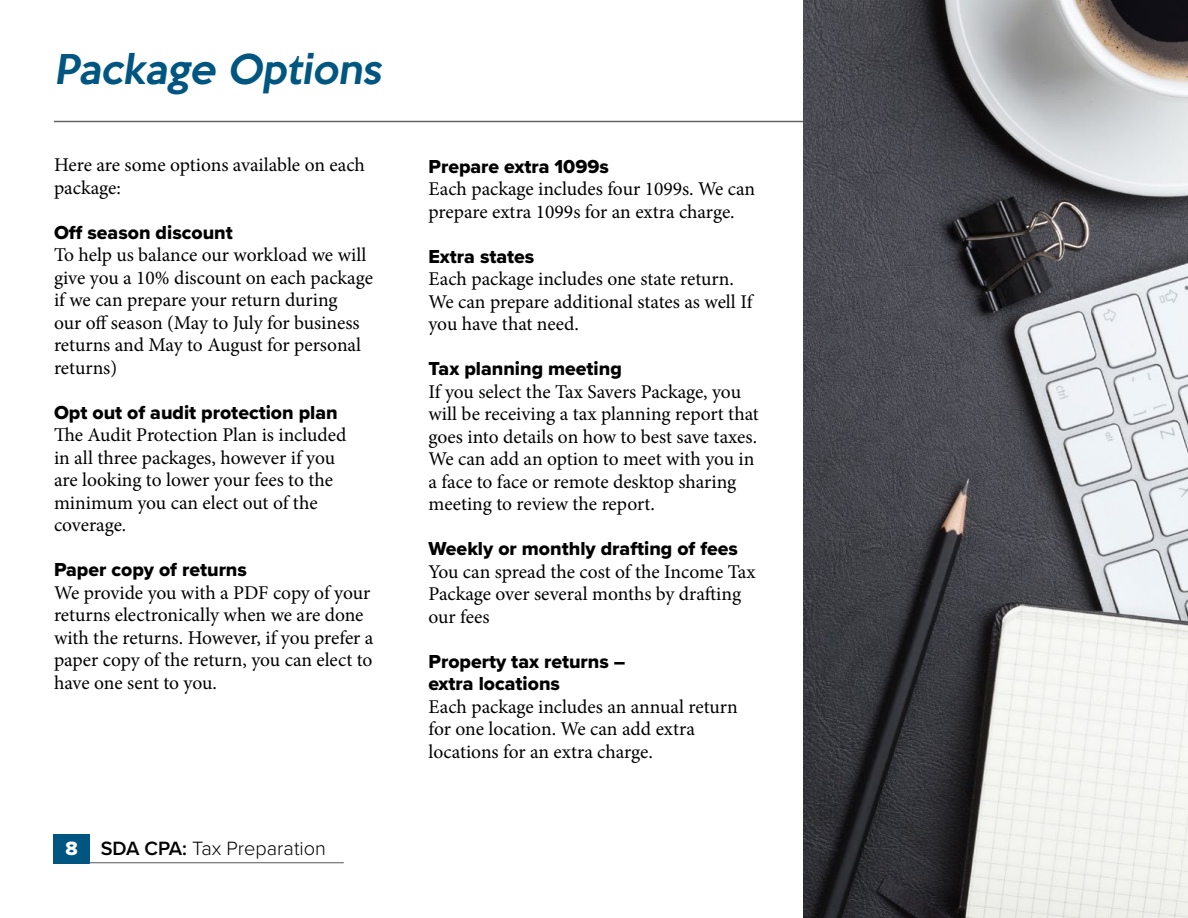
<style>
.page{position:relative;width:1188px;height:918px;background:#fff}
.page>*{position:absolute;margin:0;border:0;box-sizing:border-box;transform-origin:0 0}
.t1{font:500 37.5px "Keep Calm";color:#015681}
.t2{font:300 19.95px "Proxima Nova";color:#000}
.t3{font:19.95px "Proxima Nova Extrabld";color:#fff}
.t4{font:19.5px/22.5px "Minion Pro";letter-spacing:-.005em;color:#000}
.t5{font:19.5px/22.5px "Proxima Nova Extrabld";color:#000}
.s1{font-weight:600}
</style>
<div class="page">
<div style="left:54px;top:834px;width:36px;height:29px;background:#015681"></div>
<hr style="left:90px;top:862px;width:254px;height:1px;background:#808285">
<hr style="left:54px;top:121px;width:1134px;height:1px;background:#636466">
<img style="left:803px;top:0;width:385px;height:918px">
<h1 class="t1" style="left:54px;top:37px;width:337px">Package Options</h1>
<p class="t4" style="left:54px;top:154px;width:313px">Here are some options available on each package:</p>
<p class="t5" style="left:54px;top:221px;width:180px">Off season discount</p>
<p class="t4" style="left:54px;top:244px;width:320px">To help us balance our workload we will give you a 10% discount on each package if we can prepare your return during<br>our off season (May to July for business returns and May to August for personal returns)</p>
<p class="t5" style="left:54px;top:401px;width:285px">Opt out of audit protection plan</p>
<p class="t4" style="left:54px;top:424px;width:294px">The Audit Protection Plan is included in all three packages, however if you are looking to lower your fees to the minimum you can elect out of the coverage.</p>
<p class="t5" style="left:54px;top:558px;width:194px">Paper copy of returns</p>
<p class="t4" style="left:54px;top:581px;width:321px">We provide you with a PDF copy of your returns electronically when we are done with the returns. However, if you prefer a paper copy of the return, you can elect to have one sent to you.</p>
<p class="t3" style="left:66px;top:834px;width:14px">8</p>
<p class="t2" style="left:101px;top:834px;width:227px"><span class="s1">SDA CPA:</span> Tax Preparation</p>
<p class="t5" style="left:428px;top:154px;width:182px">Prepare extra 1099s</p>
<p class="t4" style="left:428px;top:178px;width:328px">Each package includes four 1099s. We can prepare extra 1099s for an extra charge.</p>
<p class="t5" style="left:428px;top:245px;width:107px">Extra states</p>
<p class="t4" style="left:428px;top:268px;width:325px">Each package includes one state return.<br>We can prepare additional states as well If you have that need.</p>
<p class="t5" style="left:428px;top:357px;width:195px">Tax planning meeting</p>
<p class="t4" style="left:428px;top:380px;width:332px">If you select the Tax Savers Package, you will be receiving a tax planning report that goes into details on how to best save taxes.<br>We can add an option to meet with you in a face to face or remote desktop sharing meeting to review the report.</p>
<p class="t5" style="left:428px;top:537px;width:311px">Weekly or monthly drafting of fees</p>
<p class="t4" style="left:428px;top:560px;width:329px">You can spread the cost of the Income Tax<br>Package over several months by drafting our fees</p>
<p class="t5" style="left:428px;top:650px;width:198px">Property tax returns – extra locations</p>
<p class="t4" style="left:428px;top:695px;width:311px">Each package includes an annual return for one location. We can add extra locations for an extra charge.</p>
</div>
